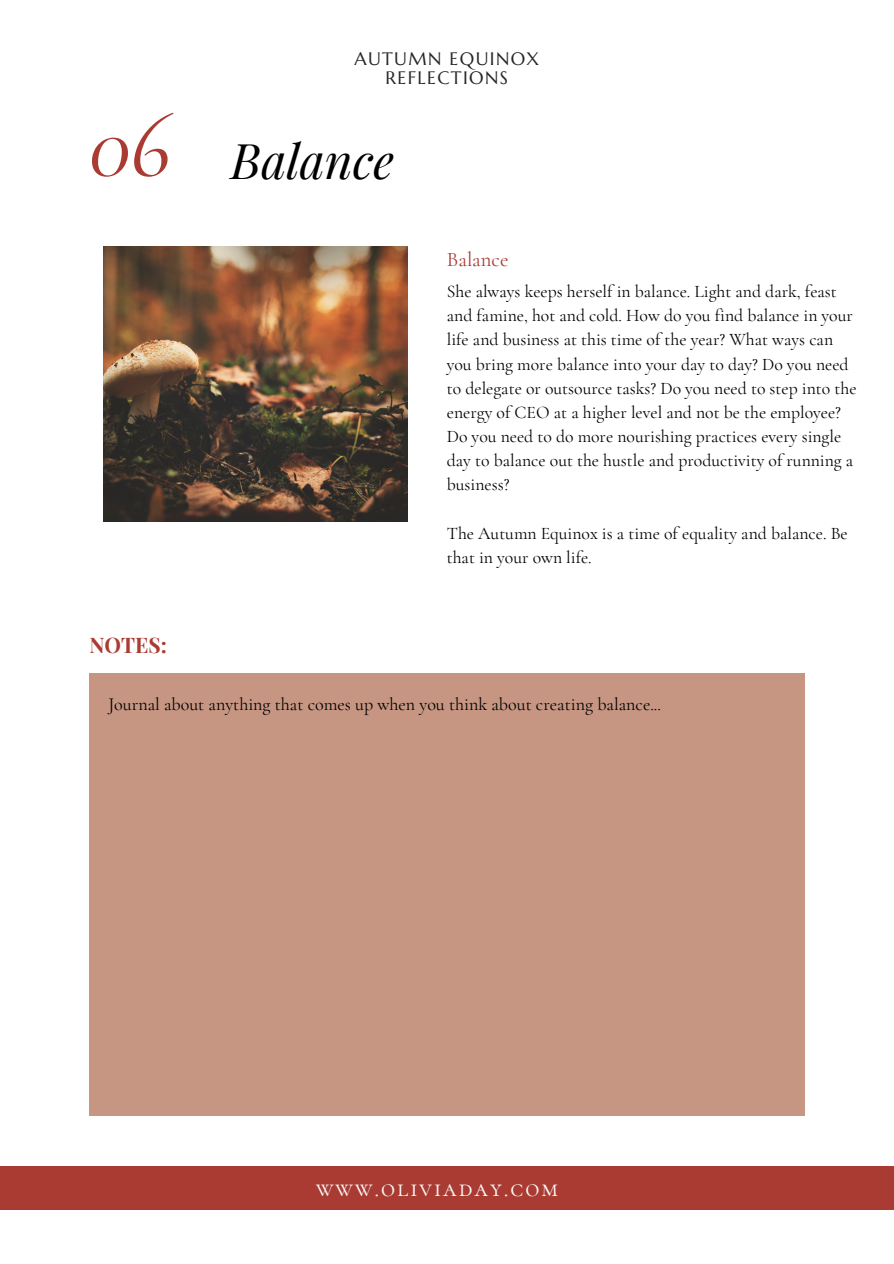
<style>
.page{position:relative;width:894px;height:1264px;background:#fff}
.page>*{position:absolute;margin:0;border:0;box-sizing:border-box;transform-origin:0 0}
.t1{font:italic 94.8px "Cormorant Garamond";color:#aa3b33}
.t2{font:italic 48px "Playfair Display";color:#000}
.t3{font:24.3px "Cormorant SC";letter-spacing:.08em;color:#fafafa}
.t4{font:700 21px "Playfair Display SC";color:#aa3b33}
.t5{font:20.7px "Cormorant Garamond";color:#aa3b33}
.t6{font:18px "Cormorant Garamond";color:#000}
.t7{font:18px/19.2px "Marcellus";letter-spacing:.075em;color:#262626;text-align:center}
.t8{font:17.7px/24.2px "Cormorant Garamond";color:#000}
</style>
<div class="page">
<img style="left:103px;top:247px;width:304px;height:274px">
<div style="left:89px;top:673px;width:715px;height:442px;background:#c69682"></div>
<div style="left:0;top:1166px;width:893px;height:44px;background:#aa3b33"></div>
<p class="t1" style="left:89px;top:88px;width:83px">06</p>
<p class="t4" style="left:89px;top:630px;width:79px">NOTES:</p>
<p class="t7" style="left:354px;top:49px;width:186px">AUTUMN EQUINOX<br>REFLECTIONS</p>
<h5 class="t2" style="left:231px;top:127px;width:165px">Balance</h5>
<h4 class="t5" style="left:446px;top:246px;width:63px">Balance</h4>
<p class="t8" style="left:446px;top:279px;width:411px">She always keeps herself in balance. Light and dark, feast and famine, hot and cold. How do you find balance in your life and business at this time of the year? What ways can you bring more balance into your day to day? Do you need to delegate or outsource tasks? Do you need to step into the energy of CEO at a higher level and not be the employee?<br>Do you need to do more nourishing practices every single day to balance out the hustle and productivity of running a business?</p>
<h1 class="t8" style="left:446px;top:521px;width:402px">The Autumn Equinox is a time of equality and balance. Be that in your own life.</h1>
<h3 class="t6" style="left:108px;top:693px;width:554px">Journal about anything that comes up when you think about creating balance...</h3>
<h2 class="t3" style="left:316px;top:1173px;width:244px">www.oliviaday.com</h2>
</div>
